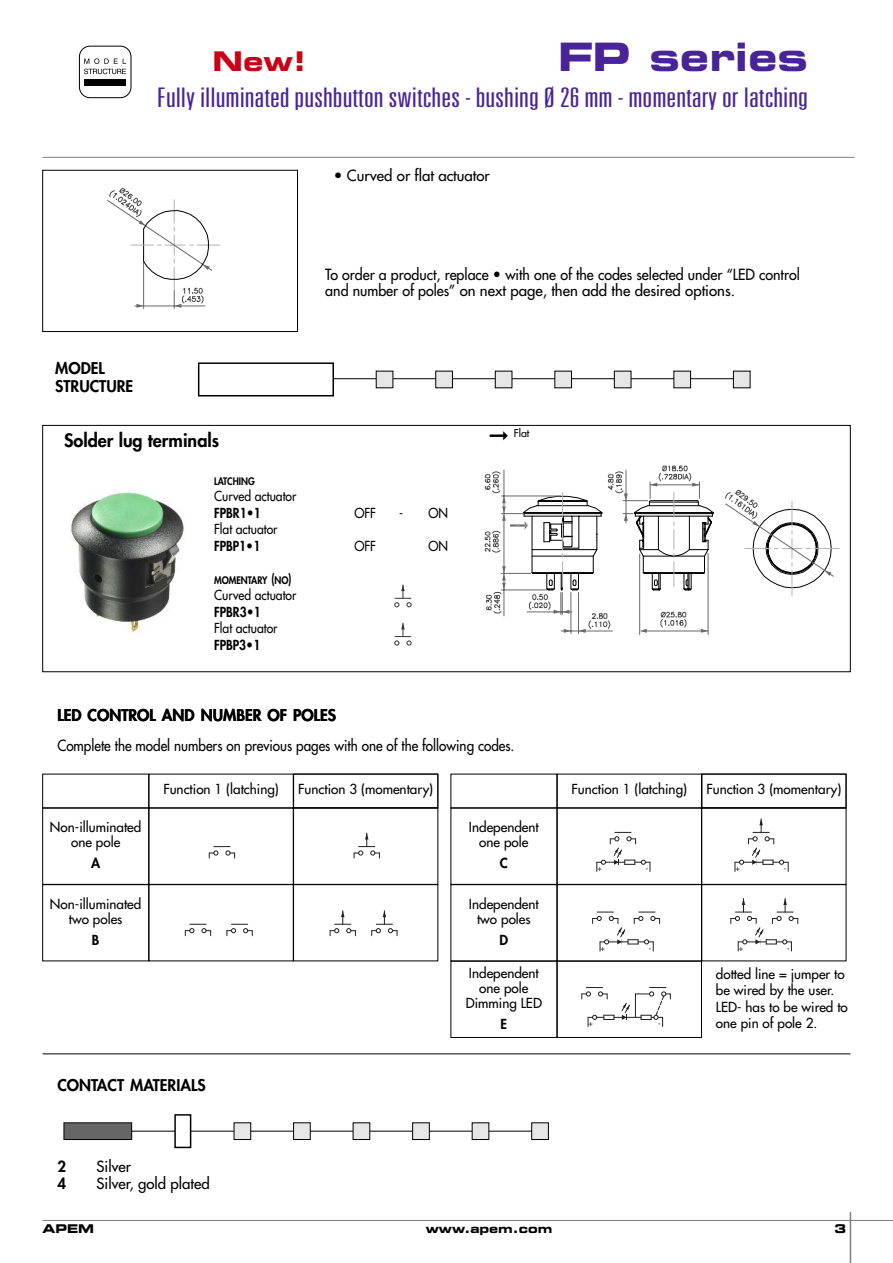
<style>
.page{position:relative;width:893px;height:1263px;background:#fff}
.page>*{position:absolute;margin:0;border:0;box-sizing:border-box;transform-origin:0 0}
.t1{font:700 expanded 39px "Square 721 BT";color:#482498}
.t2{font:300 ultra-condensed 27px "Univers";color:#482498;scale:1.3 1}
.t3{font:700 expanded 27px "Square 721 BT";color:#ca0016}
.t4{font:800 18px "Futura";color:#000}
.t5{font:800 15.75px/18px "Futura";color:#000}
.t6{font:15px/16.5px "Futura";color:#000;scale:.95 1}
.t7{font:15px "Futura";color:#000;scale:.9 1}
.t8{font:15px "Futura";color:#000}
.t9{font:800 15px "Futura";color:#000}
.t10{font:13.5px/15px "Futura";color:#000;text-align:center}
.t11{font:13.5px "Futura";color:#000;scale:.9 1}
.t12{font:800 13.5px "Futura";color:#000;scale:.9 1}
.t13{font:800 13.5px "Futura";color:#000}
.t14{font:700 expanded 12px "Square 721 BT";color:#000}
.t15{font:10.5px "Futura";color:#000}
.t16{font:800 10.2px "Futura";color:#000;scale:.9 1}
.t17{font:7.5px "Helvetica";color:#231f20}
.s1{font-size:13.5px}
</style>
<div class="page">
<div style="left:43px;top:170px;width:255px;height:162px;border:1px solid #000"></div>
<hr style="left:43px;top:157px;width:812px;height:1px;background:#808080">
<hr style="left:43px;top:1220px;width:850px;height:1px;background:#808080">
<hr style="left:850px;top:1212px;width:1px;height:51px;background:#808080">
<hr style="left:287px;top:378px;width:453px;height:1px;background:#000">
<div style="left:199px;top:363px;width:134px;height:33px;background:#fff"></div>
<div style="left:198px;top:362px;width:136px;height:34px;border:2px solid #000"></div>
<div style="left:376px;top:371px;width:17px;height:17px;background:#e6e6e6"></div>
<div style="left:436px;top:371px;width:16px;height:17px;background:#e6e6e6"></div>
<div style="left:436px;top:371px;width:17px;height:17px;border:1px solid #000"></div>
<div style="left:495px;top:371px;width:17px;height:17px;background:#e6e6e6"></div>
<div style="left:495px;top:371px;width:17px;height:17px;border:1px solid #000"></div>
<div style="left:555px;top:371px;width:16px;height:17px;background:#e6e6e6"></div>
<div style="left:555px;top:371px;width:17px;height:17px;border:1px solid #000"></div>
<div style="left:614px;top:371px;width:17px;height:17px;background:#e6e6e6"></div>
<div style="left:614px;top:371px;width:17px;height:17px;border:1px solid #000"></div>
<div style="left:674px;top:371px;width:17px;height:17px;background:#e6e6e6"></div>
<div style="left:674px;top:371px;width:17px;height:17px;border:1px solid #000"></div>
<div style="left:733px;top:371px;width:17px;height:17px;background:#e6e6e6"></div>
<div style="left:733px;top:371px;width:17px;height:17px;border:1px solid #000"></div>
<div style="left:43px;top:425px;width:807px;height:247px;border:1px solid #000"></div>
<img style="left:71px;top:484px;width:113px;height:149px">
<hr style="left:639px;top:554px;width:1px;height:81px;background:#696969">
<svg style="left:485px;top:465px;width:354px;height:168px"></svg>
<hr style="left:708px;top:553px;width:1px;height:82px;background:#696969">
<svg style="left:394px;top:585px;width:17px;height:22px"></svg>
<svg style="left:394px;top:623px;width:17px;height:22px"></svg>
<svg style="left:84px;top:58px;width:42px;height:16px"></svg>
<div style="left:84px;top:79px;width:42px;height:7px;background:#000"></div>
<div style="left:79px;top:46px;width:52px;height:52px;border:1px solid #000;border-radius:11px"></div>
<svg style="left:107px;top:188px;width:113px;height:120px"></svg>
<svg style="left:730px;top:898px;width:68px;height:53px"></svg>
<svg style="left:592px;top:912px;width:68px;height:39px"></svg>
<svg style="left:735px;top:819px;width:54px;height:52px"></svg>
<svg style="left:596px;top:832px;width:55px;height:39px"></svg>
<svg style="left:185px;top:924px;width:26px;height:12px"></svg>
<svg style="left:227px;top:924px;width:26px;height:12px"></svg>
<svg style="left:371px;top:911px;width:27px;height:25px"></svg>
<svg style="left:330px;top:911px;width:26px;height:25px"></svg>
<svg style="left:209px;top:846px;width:26px;height:12px"></svg>
<svg style="left:354px;top:833px;width:26px;height:25px"></svg>
<div style="left:43px;top:774px;width:106px;height:34px;border:1px solid #000"></div>
<div style="left:293px;top:774px;width:145px;height:34px;border:1px solid #000"></div>
<div style="left:149px;top:774px;width:144px;height:34px;border:1px solid #000"></div>
<div style="left:293px;top:808px;width:145px;height:76px;border:1px solid #000"></div>
<div style="left:43px;top:884px;width:106px;height:77px;border:1px solid #000"></div>
<div style="left:149px;top:884px;width:144px;height:77px;border:1px solid #000"></div>
<div style="left:293px;top:884px;width:145px;height:77px;border:1px solid #000"></div>
<div style="left:451px;top:774px;width:106px;height:34px;border:1px solid #000"></div>
<div style="left:702px;top:774px;width:144px;height:34px;border:1px solid #000"></div>
<div style="left:557px;top:774px;width:145px;height:34px;border:1px solid #000"></div>
<div style="left:557px;top:808px;width:145px;height:76px;border:1px solid #000"></div>
<div style="left:702px;top:808px;width:144px;height:76px;border:1px solid #000"></div>
<div style="left:451px;top:884px;width:106px;height:77px;border:1px solid #000"></div>
<div style="left:557px;top:884px;width:145px;height:77px;border:1px solid #000"></div>
<div style="left:557px;top:961px;width:145px;height:76px;border:1px solid #000"></div>
<div style="left:702px;top:884px;width:144px;height:77px;border:1px solid #000"></div>
<svg style="left:582px;top:987px;width:89px;height:39px"></svg>
<hr style="left:130px;top:1131px;width:410px;height:1px;background:#000">
<div style="left:64px;top:1123px;width:68px;height:16px;background:#666"></div>
<div style="left:64px;top:1123px;width:68px;height:17px;border:1px solid #000"></div>
<div style="left:175px;top:1115px;width:16px;height:32px;background:#fff"></div>
<div style="left:174px;top:1114px;width:17px;height:34px;border:2px solid #000"></div>
<div style="left:234px;top:1123px;width:17px;height:16px;background:#e6e6e6"></div>
<div style="left:234px;top:1123px;width:17px;height:17px;border:1px solid #000"></div>
<div style="left:294px;top:1123px;width:16px;height:16px;background:#e6e6e6"></div>
<div style="left:293px;top:1123px;width:17px;height:17px;border:1px solid #000"></div>
<div style="left:353px;top:1123px;width:17px;height:16px;background:#e6e6e6"></div>
<div style="left:353px;top:1123px;width:17px;height:17px;border:1px solid #000"></div>
<div style="left:413px;top:1123px;width:16px;height:16px;background:#e6e6e6"></div>
<div style="left:412px;top:1123px;width:17px;height:17px;border:1px solid #000"></div>
<div style="left:472px;top:1123px;width:17px;height:16px;background:#e6e6e6"></div>
<div style="left:472px;top:1123px;width:17px;height:17px;border:1px solid #000"></div>
<div style="left:532px;top:1123px;width:16px;height:16px;background:#e6e6e6"></div>
<div style="left:531px;top:1123px;width:18px;height:17px;border:1px solid #000"></div>
<hr style="left:43px;top:1053px;width:807px;height:1px;background:#000">
<h1 class="t1" style="left:558px;top:43px;width:251px">FP series</h1>
<h2 class="t2" style="left:157px;top:87px;width:502px">Fully illuminatedpushbuttonswitches -bushingØ26 mm - momentaryor latching</h2>
<h2 class="t3" style="left:213px;top:52px;width:95px">New!</h2>
<p class="t8" style="left:334px;top:168px;width:158px">• Curved or flat actuator</p>
<p class="t5" style="left:55px;top:360px;width:79px">MODEL<br>STRUCTURE</p>
<p class="t6" style="left:325px;top:267px;width:501px">To order a product, replace • with one of the codes selected under “LED control and number of poles” on next page, then add the desired options.</p>
<h3 class="t4" style="left:64px;top:431px;width:157px">Solder lug terminals</h3>
<p class="t16" style="left:214px;top:476px;width:47px">LATCHING</p>
<p class="t11" style="left:214px;top:489px;width:93px">Curved actuator</p>
<p class="t12" style="left:214px;top:506px;width:53px">FPBR1•1</p>
<p class="t11" style="left:354px;top:506px;width:25px">OFF</p>
<p class="t11" style="left:399px;top:506px;width:56px">- ON</p>
<p class="t11" style="left:214px;top:522px;width:72px">Flat actuator</p>
<p class="t12" style="left:214px;top:539px;width:53px">FPBP1•1</p>
<p class="t11" style="left:354px;top:539px;width:25px">OFF</p>
<p class="t11" style="left:428px;top:539px;width:23px">ON</p>
<p class="t16" style="left:214px;top:575px;width:88px">MOMENTARY <span class="s1">(</span>NO<span class="s1">)</span></p>
<p class="t11" style="left:214px;top:588px;width:93px">Curved actuator</p>
<p class="t12" style="left:214px;top:605px;width:53px">FPBR3•1</p>
<p class="t11" style="left:214px;top:621px;width:72px">Flat actuator</p>
<p class="t12" style="left:214px;top:638px;width:53px">FPBP3•1</p>
<p class="t15" style="left:489px;top:428px;width:42px">➞ Flat</p>
<p class="t5" style="left:57px;top:707px;width:280px">LED CONTROL AND NUMBER OF POLES</p>
<p class="t7" style="left:57px;top:738px;width:509px">Complete the model numbers on previous pages with one of the following codes.</p>
<p class="t10" style="left:50px;top:821px;width:93px">Non-illuminated one pole</p>
<p class="t13" style="left:91px;top:857px;width:11px">A</p>
<p class="t10" style="left:163px;top:783px;width:117px">Function 1 (latching)</p>
<p class="t10" style="left:298px;top:783px;width:137px">Function 3 (momentary)</p>
<p class="t10" style="left:469px;top:821px;width:71px">Independent one pole</p>
<p class="t13" style="left:500px;top:857px;width:10px">C</p>
<p class="t10" style="left:572px;top:783px;width:117px">Function 1 (latching)</p>
<p class="t10" style="left:706px;top:783px;width:137px">Function 3 (momentary)</p>
<p class="t17" style="left:597px;top:863px;width:6px">+</p>
<p class="t17" style="left:646px;top:863px;width:4px">-</p>
<p class="t17" style="left:735px;top:863px;width:6px">+</p>
<p class="t17" style="left:784px;top:863px;width:4px">-</p>
<p class="t17" style="left:601px;top:866px;width:6px">+</p>
<p class="t10" style="left:50px;top:897px;width:93px">Non-illuminated two poles</p>
<p class="t13" style="left:92px;top:933px;width:9px">B</p>
<p class="t5" style="left:57px;top:1077px;width:150px">CONTACT MATERIALS</p>
<p class="t9" style="left:57px;top:1159px;width:10px">2</p>
<p class="t8" style="left:97px;top:1159px;width:36px">Silver</p>
<p class="t9" style="left:57px;top:1176px;width:10px">4</p>
<p class="t8" style="left:97px;top:1176px;width:115px">Silver, gold plated</p>
<p class="t10" style="left:469px;top:897px;width:71px">Independent two poles</p>
<p class="t13" style="left:499px;top:933px;width:10px">D</p>
<p class="t10" style="left:466px;top:966px;width:78px">Independent one pole<br>Dimming LED</p>
<p class="t13" style="left:501px;top:1017px;width:8px">E</p>
<p class="t17" style="left:589px;top:1018px;width:6px">+</p>
<p class="t17" style="left:658px;top:1018px;width:4px">-</p>
<p class="t17" style="left:601px;top:942px;width:6px">+</p>
<p class="t17" style="left:649px;top:942px;width:4px">-</p>
<p class="t17" style="left:739px;top:942px;width:6px">+</p>
<p class="t17" style="left:787px;top:942px;width:4px">-</p>
<p class="t10" style="left:716px;top:966px;width:134px;line-height:16.5px;text-align:left">dotted line = jumper to be wired by the user.<br>LED- has to be wired to one pin of pole 2.</p>
<p class="t14" style="left:43px;top:1225px;width:53px">APEM</p>
<p class="t14" style="left:426px;top:1225px;width:128px">www.apem.com</p>
<p class="t14" style="left:834px;top:1225px;width:13px">3</p>
</div>
